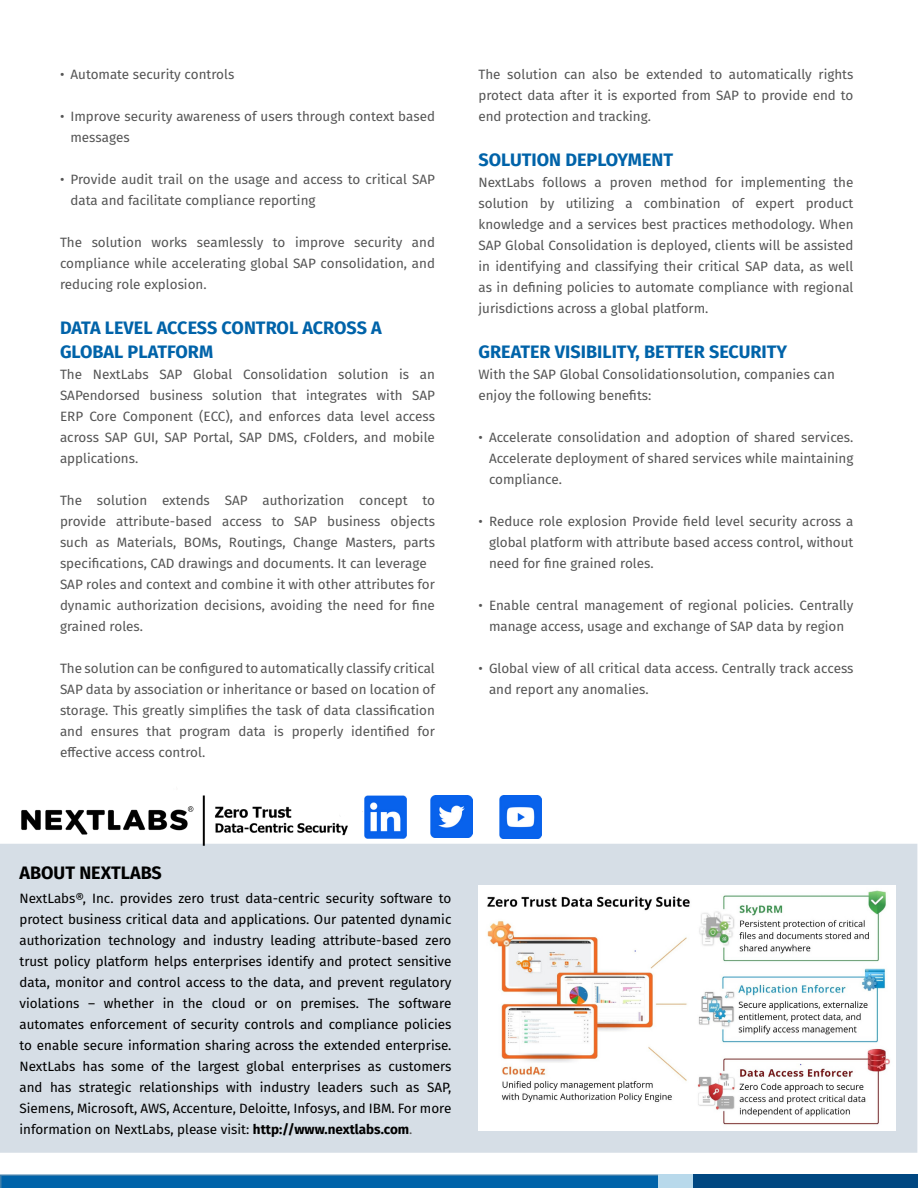
<style>
.page{position:relative;width:918px;height:1188px;background:#fff}
.page>*{position:absolute;margin:0;border:0;box-sizing:border-box;transform-origin:0 0}
.t1{font:700 18px/24px "Fira Sans";color:#0063a9}
.t2{font:700 18px "Fira Sans";color:#000}
.t3{font:13.5px/21px "Fira Sans";color:#555;text-align:justify}
.t4{font:13.5px/21px "Fira Sans";color:#000;text-align:justify}
.s1{font-weight:700}
.s2{color:#555}
</style>
<div class="page">
<div style="left:1px;top:845px;width:916px;height:307px;background:#d6dee6"></div>
<div style="left:0;top:844px;width:917px;height:309px;border:2px solid #d6dee6"></div>
<svg style="left:0;top:1174px;width:658px;height:14px"></svg>
<div style="left:658px;top:1174px;width:37px;height:14px;background:#b8d9eb"></div>
<div style="left:694px;top:1174px;width:224px;height:14px;background:#004781"></div>
<img style="left:10px;top:795px;width:353px;height:52px">
<img style="left:478px;top:885px;width:417px;height:246px">
<img style="left:364px;top:795px;width:42px;height:43px">
<img style="left:430px;top:796px;width:42px;height:41px">
<img style="left:499px;top:796px;width:43px;height:42px">
<p class="t3" style="left:60px;top:63px;width:176px">• Automate security controls</p>
<p class="t3" style="left:71px;top:105px;width:366px;text-indent:-11px">• Improve security awareness of users through context based messages</p>
<p class="t3" style="left:71px;top:168px;width:366px;text-indent:-11px">• Provide audit trail on the usage and access to critical SAP data and facilitate compliance reporting</p>
<p class="t3" style="left:60px;top:231px;width:376px">The solution works seamlessly to improve security and compliance while accelerating global SAP consolidation, and reducing role explosion.</p>
<h1 class="t1" style="left:60px;top:314px;width:323px">DATA LEVEL ACCESS CONTROL ACROSS A<br>GLOBAL PLATFORM</h1>
<p class="t3" style="left:60px;top:363px;width:377px">The NextLabs SAP Global Consolidation solution is an SAPendorsed business solution that integrates with SAP ERP Core Component (ECC), and enforces data level access across SAP GUI, SAP Portal, SAP DMS, cFolders, and mobile applications.</p>
<p class="t3" style="left:60px;top:489px;width:376px;text-align:left">The solution extends SAP authorization concept to provide attribute-based access to SAP business objects such as Materials, BOMs, Routings, Change Masters, parts specifications, CAD drawings and documents. It can leverage SAP roles and context and combine it with other attributes for dynamic authorization decisions, avoiding the need for fine grained roles.</p>
<p class="t3" style="left:60px;top:657px;width:377px">The solution can be configured to automatically classify critical SAP data by association or inheritance or based on location of storage. This greatly simplifies the task of data classification and ensures that program data is properly identified for effective access control.</p>
<p class="t3" style="left:478px;top:63px;width:376px">The solution can also be extended to automatically rights protect data after it is exported from SAP to provide end to end protection and tracking.</p>
<h1 class="t1" style="left:478px;top:146px;width:196px">SOLUTION DEPLOYMENT</h1>
<p class="t3" style="left:478px;top:171px;width:377px">NextLabs follows a proven method for implementing the solution by utilizing a combination of expert product knowledge and a services best practices methodology. When SAP Global Consolidation is deployed, clients will be assisted in identifying and classifying their critical SAP data, as well as in defining policies to automate compliance with regional jurisdictions across a global platform.</p>
<h1 class="t1" style="left:478px;top:338px;width:310px">GREATER VISIBILITY, BETTER SECURITY</h1>
<p class="t3" style="left:478px;top:363px;width:358px">With the SAP Global Consolidationsolution, companies can enjoy the following benefits:</p>
<p class="t3" style="left:489px;top:426px;width:366px;text-indent:-11px">• Accelerate consolidation and adoption of shared services.<br>Accelerate deployment of shared services while maintaining compliance.</p>
<p class="t3" style="left:489px;top:510px;width:366px;text-indent:-11px">• Reduce role explosion Provide field level security across a global platform with attribute based access control, without need for fine grained roles.</p>
<p class="t3" style="left:478px;top:594px;width:376px;text-align:center">• Enable central management of regional policies. Centrally manage access, usage and exchange of SAP data by region</p>
<p class="t3" style="left:489px;top:657px;width:366px;text-indent:-11px">• Global view of all critical data access. Centrally track access and report any anomalies.</p>
<h1 class="t2" style="left:20px;top:858px;width:144px">ABOUT NEXTLABS</h1>
<p class="t4" style="left:20px;top:888px;width:434px">NextLabs®, Inc. provides zero trust data-centric security software to protect business critical data and applications. Our patented dynamic authorization technology and industry leading attribute-based zero trust policy platform helps enterprises identify and protect sensitive data, monitor and control access to the data, and prevent regulatory violations – whether in the cloud or on premises. The software automates enforcement of security controls and compliance policies to enable secure information sharing across the extended enterprise.<br>NextLabs has some of the largest global enterprises as customers and has strategic relationships with industry leaders such as SAP, Siemens, Microsoft, AWS, Accenture, Deloitte, Infosys, and IBM. For more information on NextLabs, please visit: <span class="s1">http://www.nextlabs.com</span><span class="s2">.</span></p>
</div>
